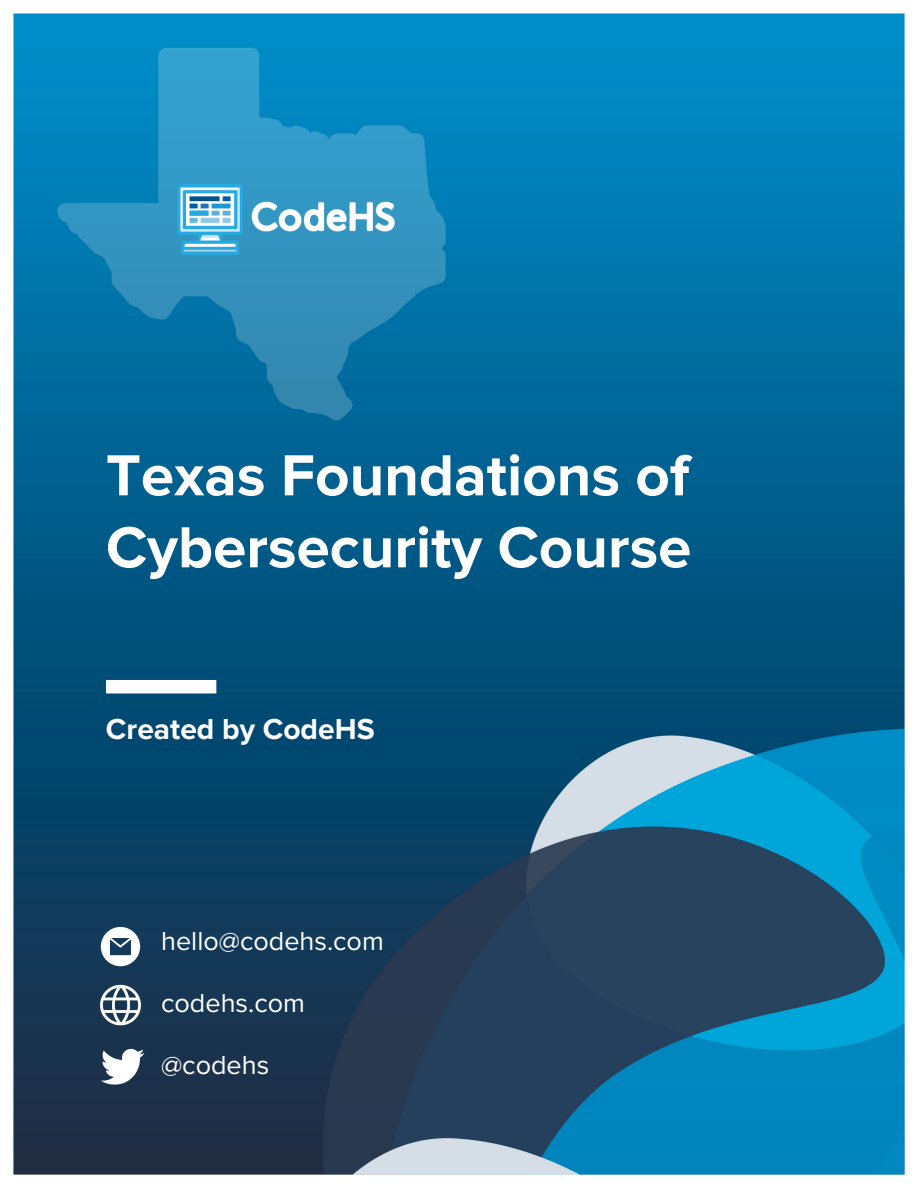
<style>
.page{position:relative;width:918px;height:1188px;background:#fff}
.page>*{position:absolute;margin:0;border:0;box-sizing:border-box;transform-origin:0 0}
.t1{font:700 60px/72px "Proxima Nova";color:#fff}
.t2{font:700 30px "Proxima Nova";color:#fff}
.t3{font:27px "Proxima Nova";color:#fff}
</style>
<div class="page">
<img style="left:13px;top:13px;width:892px;height:1162px">
<svg style="left:57px;top:48px;width:389px;height:373px;background:#1283b5"></svg>
<img style="left:139px;top:156px;width:274px;height:125px">
<div style="left:106px;top:680px;width:110px;height:13px;background:#fff"></div>
<img style="left:92px;top:976px;width:57px;height:58px">
<img style="left:92px;top:1037px;width:59px;height:59px">
<svg style="left:101px;top:927px;width:39px;height:39px"></svg>
<p class="t1" style="left:106px;top:441px;width:587px">Texas Foundations of<br>Cybersecurity Course</p>
<p class="t2" style="left:106px;top:711px;width:270px">Created by CodeHS</p>
<p class="t3" style="left:161px;top:925px;width:224px">hello@codehs.com</p>
<p class="t3" style="left:161px;top:987px;width:145px">codehs.com</p>
<p class="t3" style="left:161px;top:1049px;width:110px">@codehs</p>
</div>
